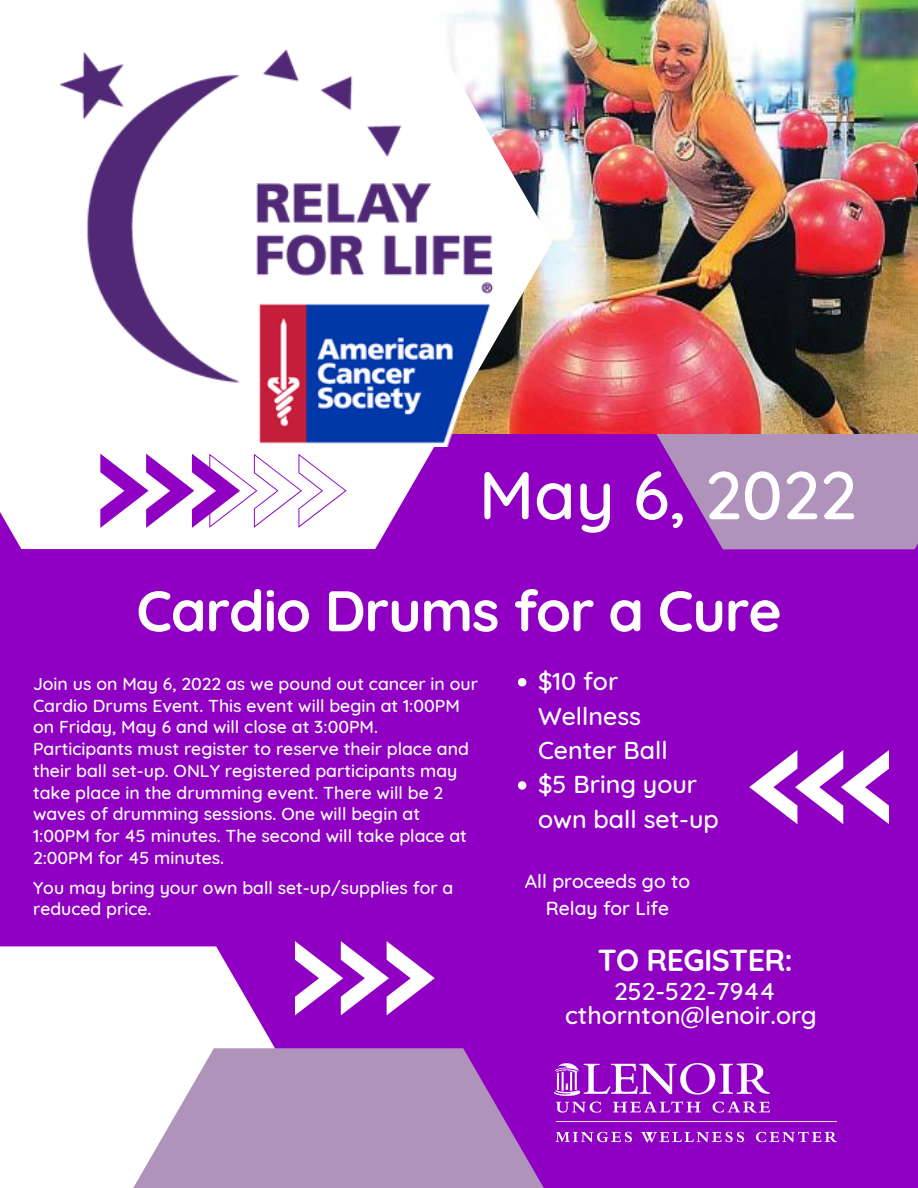
<style>
.page{position:relative;width:918px;height:1188px;background:#8f00c2}
.page>*{position:absolute;margin:0;border:0;box-sizing:border-box;transform-origin:0 0}
.t1{font:500 67.35px "Quicksand";color:#fff}
.t2{font:700 57.15px "Quicksand";letter-spacing:-.02em;color:#fff}
.t3{font:700 30.3px "Quicksand";letter-spacing:-.02em;color:#fff}
.t4{font:500 24.9px/34.3px "Quicksand";color:#fff}
.t5{font:500 24.75px "Quicksand";color:#fff}
.t6{font:500 19.2px "Quicksand";color:#fff}
.t7{font:500 17.7px/21.8px "Quicksand";color:#fff}
</style>
<div class="page">
<svg style="left:656px;top:434px;width:262px;height:115px;fill:#b093bb"></svg>
<img style="left:552px;top:0;width:366px;height:434px">
<svg style="left:0;top:0;width:552px;height:549px;fill:#fff"></svg>
<svg style="left:0;top:946px;width:296px;height:242px;fill:#fff"></svg>
<svg style="left:120px;top:1048px;width:435px;height:140px;fill:#b093bb"></svg>
<svg style="left:100px;top:454px;width:247px;height:74px"></svg>
<svg style="left:295px;top:941px;width:140px;height:74px"></svg>
<svg style="left:749px;top:750px;width:140px;height:74px"></svg>
<img style="left:60px;top:50px;width:436px;height:396px">
<img style="left:555px;top:1063px;width:281px;height:80px">
<svg style="left:518px;top:678px;width:8px;height:9px"></svg>
<svg style="left:518px;top:781px;width:8px;height:9px"></svg>
<p class="t1" style="left:479px;top:452px;width:379px">May 6, 2022</p>
<p class="t2" style="left:136px;top:574px;width:647px">Cardio Drums for a Cure</p>
<p class="t7" style="left:33px;top:673px;width:446px">Join us on May 6, 2022 as we pound out cancer in our Cardio Drums Event. This event will begin at 1:00PM on Friday, May 6 and will close at 3:00PM.<br>Participants must register to reserve their place and their ball set-up. ONLY registered participants may take place in the drumming event. There will be 2 waves of drumming sessions. One will begin at 1:00PM for 45 minutes. The second will take place at 2:00PM for 45 minutes.</p>
<p class="t7" style="left:33px;top:876px;width:422px">You may bring your own ball set-up/supplies for a reduced price.</p>
<p class="t4" style="left:538px;top:664px;width:131px">$10 for<br>Wellness<br>Center Ball</p>
<p class="t4" style="left:538px;top:767px;width:182px">$5 Bring your own ball set-up</p>
<p class="t6" style="left:525px;top:869px;width:167px">All proceeds go to</p>
<p class="t6" style="left:546px;top:896px;width:125px">Relay for Life</p>
<p class="t3" style="left:598px;top:941px;width:197px">TO REGISTER:</p>
<p class="t5" style="left:565px;top:999px;width:253px">cthornton@lenoir.org</p>
<p class="t5" style="left:614px;top:975px;width:163px">252-522-7944</p>
</div>
